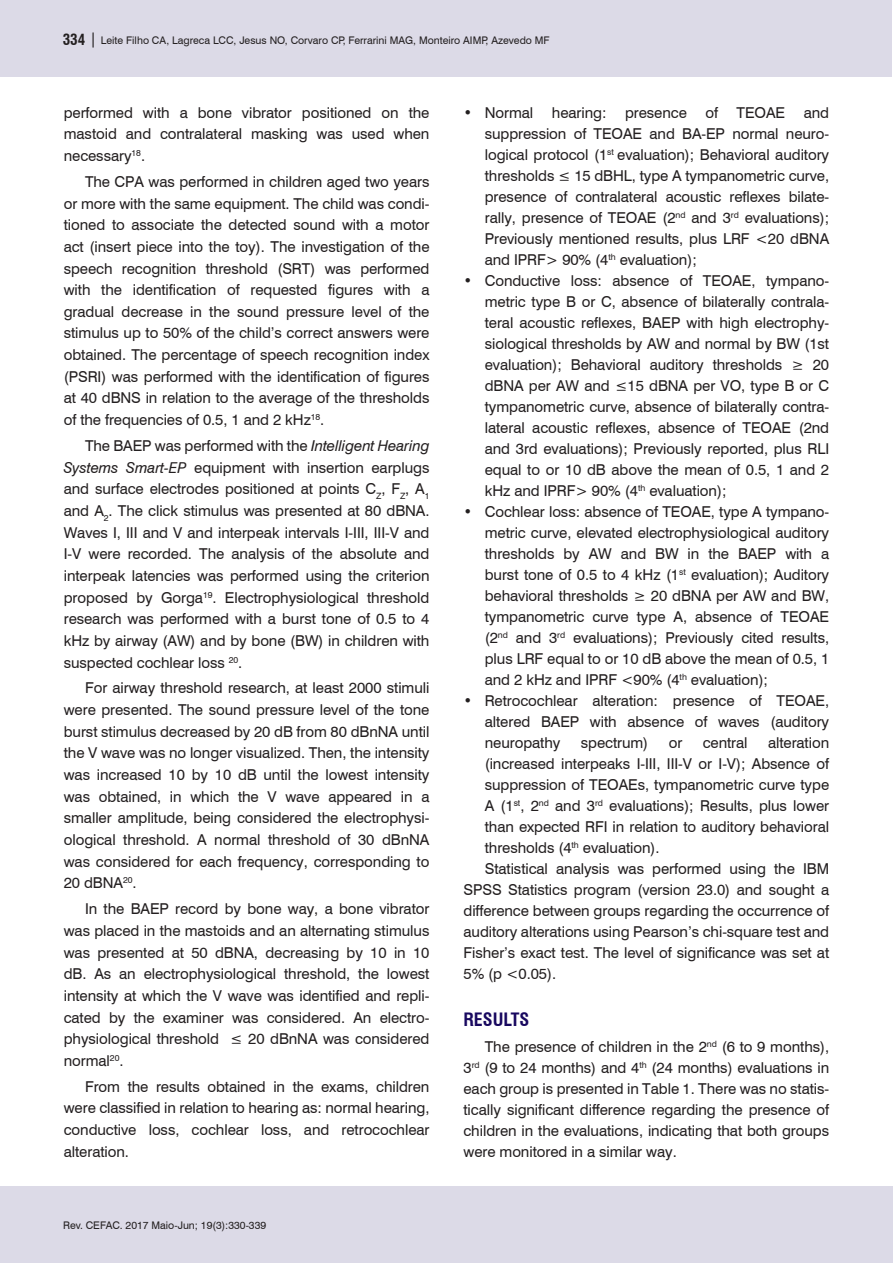
<style>
.page{position:relative;width:893px;height:1263px;background:#fff}
.page>*{position:absolute;margin:0;border:0;box-sizing:border-box;transform-origin:0 0}
.Nivel_1{font:700 condensed 18px "Swiss 721 BT";color:#18085f}
.Corpo_do_texto_INGL{font:15px/21px "Swiss 721 BT";letter-spacing:-.005em;color:#231f20;text-align:justify}
.t1{font:10.5px "Swiss 721 BT";color:#231f20}
.s1{font-weight:700;font-stretch:condensed;font-size:15px}
.s2{font-size:15px}
.s3{font-style:italic}
</style>
<div class="page">
<div style="left:0;top:1186px;width:892px;height:77px;background:#dcdae7"></div>
<div style="left:0;top:0;width:892px;height:77px;background:#dcdae7"></div>
<p class="t1" style="left:63px;top:33px;width:488px"><span class="s1">334</span> <span class="s2">|</span> Leite Filho CA, Lagreca LCC, Jesus NO, Corvaro CP, Ferrarini MAG, Monteiro AIMP, Azevedo MF</p>
<p class="Corpo_do_texto_INGL" style="left:64px;top:101px;width:367px;line-height:21.6px">performed with a bone vibrator positioned on the mastoid and contralateral masking was used when necessary<sup>18</sup>.</p>
<p class="Corpo_do_texto_INGL" style="left:64px;top:170px;width:367px;line-height:21.6px;text-indent:21px">The CPA was performed in children aged two years or more with the same equipment. The child was condi&shy;tioned to associate the detected sound with a motor act (insert piece into the toy). The investigation of the speech recognition threshold (SRT) was performed with the identification of requested figures with a gradual decrease in the sound pressure level of the stimulus up to 50% of the child’s correct answers were obtained. The percentage of speech recognition index (PSRI) was performed with the identification of figures at 40 dBNS in relation to the average of the thresholds of the frequencies of 0.5, 1 and 2 kHz<sup>18</sup>.</p>
<p class="Corpo_do_texto_INGL" style="left:64px;top:434px;width:367px;line-height:21.6px;text-indent:21px">The BAEP was performed with the <span class="s3">Intelligent Hearing Systems Smart-EP</span> equipment with insertion earplugs and surface electrodes positioned at points C<sub>Z</sub>, F<sub>Z</sub>, A<sub>1 </sub>and A<sub>2</sub>. The click stimulus was presented at 80 dBNA.<br>Waves I, III and V and interpeak intervals I-III, III-V and I-V were recorded. The analysis of the absolute and interpeak latencies was performed using the criterion proposed by Gorga<sup>19</sup>. Electrophysiological threshold research was performed with a burst tone of 0.5 to 4 kHz by airway (AW) and by bone (BW) in children with suspected cochlear loss <sup>20</sup>.</p>
<p class="Corpo_do_texto_INGL" style="left:64px;top:677px;width:367px;line-height:21.6px;text-indent:21px">For airway threshold research, at least 2000 stimuli were presented. The sound pressure level of the tone burst stimulus decreased by 20 dB from 80 dBnNA until the V wave was no longer visualized. Then, the intensity was increased 10 by 10 dB until the lowest intensity was obtained, in which the V wave appeared in a smaller amplitude, being considered the electrophysi&shy;ological threshold. A normal threshold of 30 dBnNA was considered for each frequency, corresponding to 20 dBNA<sup>20</sup>.</p>
<p class="Corpo_do_texto_INGL" style="left:64px;top:897px;width:367px;line-height:21.6px;text-indent:21px">In the BAEP record by bone way, a bone vibrator was placed in the mastoids and an alternating stimulus was presented at 50 dBNA, decreasing by 10 in 10 dB. As an electrophysiological threshold, the lowest intensity at which the V wave was identified and repli&shy;cated by the examiner was considered. An electro&shy;physiological threshold ≤ 20 dBnNA was considered normal<sup>20</sup>.</p>
<p class="Corpo_do_texto_INGL" style="left:64px;top:1075px;width:367px;line-height:21.6px;text-indent:21px">From the results obtained in the exams, children were classified in relation to hearing as: normal hearing, conductive loss, cochlear loss, and retrocochlear alteration.</p>
<p class="t1" style="left:63px;top:1218px;width:205px">Rev. CEFAC. 2017 Maio-Jun; 19(3):330-339</p>
<p class="Corpo_do_texto_INGL" style="left:485px;top:101px;width:346px;text-indent:-21px">• Normal hearing: presence of TEOAE and suppression of TEOAE and BA-EP normal neuro&shy;logical protocol (1<sup>st</sup> evaluation); Behavioral auditory thresholds ≤ 15 dBHL, type A tympanometric curve, presence of contralateral acoustic reflexes bilate&shy;rally, presence of TEOAE (2<sup>nd</sup> and 3<sup>rd</sup> evaluations); Previously mentioned results, plus LRF &lt;20 dBNA and IPRF&gt; 90% (4<sup>th</sup> evaluation);</p>
<p class="Corpo_do_texto_INGL" style="left:485px;top:269px;width:346px;text-indent:-21px">• Conductive loss: absence of TEOAE, tympano&shy;metric type B or C, absence of bilaterally contrala&shy;teral acoustic reflexes, BAEP with high electrophy&shy;siological thresholds by AW and normal by BW (1st evaluation); Behavioral auditory thresholds ≥ 20 dBNA per AW and ≤15 dBNA per VO, type B or C tympanometric curve, absence of bilaterally contra&shy;lateral acoustic reflexes, absence of TEOAE (2nd and 3rd evaluations); Previously reported, plus RLI equal to or 10 dB above the mean of 0.5, 1 and 2 kHz and IPRF&gt; 90% (4<sup>th</sup> evaluation);</p>
<p class="Corpo_do_texto_INGL" style="left:485px;top:500px;width:346px;text-indent:-21px">• Cochlear loss: absence of TEOAE, type A tympano&shy;metric curve, elevated electrophysiological auditory thresholds by AW and BW in the BAEP with a burst tone of 0.5 to 4 kHz (1<sup>st</sup> evaluation); Auditory behavioral thresholds ≥ 20 dBNA per AW and BW, tympanometric curve type A, absence of TEOAE (2<sup>nd</sup> and 3<sup>rd</sup> evaluations); Previously cited results, plus LRF equal to or 10 dB above the mean of 0.5, 1 and 2 kHz and IPRF &lt;90% (4<sup>th</sup> evaluation);</p>
<p class="Corpo_do_texto_INGL" style="left:485px;top:690px;width:346px;text-indent:-21px">• Retrocochlear alteration: presence of TEOAE, altered BAEP with absence of waves (auditory neuropathy</p>
<p class="Corpo_do_texto_INGL" style="left:581px;top:732px;width:69px">spectrum)</p>
<p class="Corpo_do_texto_INGL" style="left:669px;top:732px;width:15px">or</p>
<p class="Corpo_do_texto_INGL" style="left:703px;top:732px;width:46px">central</p>
<p class="Corpo_do_texto_INGL" style="left:485px;top:732px;width:346px;text-indent:283px">alteration (increased interpeaks I-III, III-V or I-V); Absence of suppression of TEOAEs, tympanometric curve type A (1<sup>st</sup>, 2<sup>nd</sup> and 3<sup>rd</sup> evaluations); Results, plus lower than expected RFI in relation to auditory behavioral thresholds (4<sup>th</sup> evaluation).</p>
<p class="Corpo_do_texto_INGL" style="left:463px;top:858px;width:367px;text-indent:21px">Statistical analysis was performed using the IBM SPSS Statistics program (version 23.0) and sought a difference between groups regarding the occurrence of auditory alterations using Pearson’s chi-square test and Fisher’s exact test. The level of significance was set at 5% (p &lt;0.05).</p>
<p class="Nivel_1" style="left:463px;top:1009px;width:67px">RESULTS</p>
<p class="Corpo_do_texto_INGL" style="left:463px;top:1035px;width:367px;text-indent:21px">The presence of children in the 2<sup>nd</sup> (6 to 9 months), 3<sup>rd</sup> (9 to 24 months) and 4<sup>th</sup> (24 months) evaluations in each group is presented in Table 1. There was no statis&shy;tically significant difference regarding the presence of children in the evaluations, indicating that both groups were monitored in a similar way.</p>
</div>
